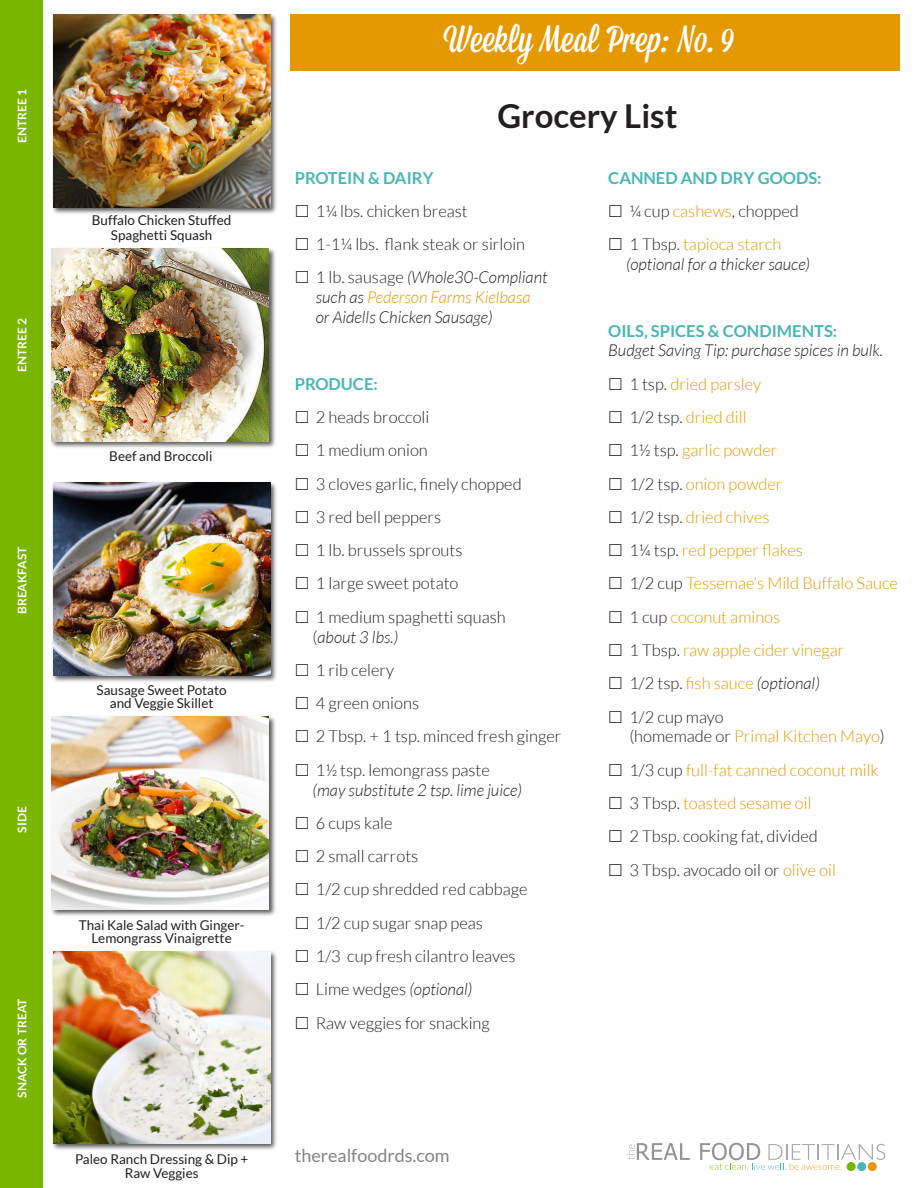
<style>
.page{position:relative;width:918px;height:1188px;background:#fff}
.page>*{position:absolute;margin:0;border:0;box-sizing:border-box;transform-origin:0 0}
.t1{font:37.65px "Mission Script";color:#fff}
.t2{font:700 33px "Lato";color:#231f20}
.t3{font:18px "Lato";color:#818385}
.t4{font:300 16.5px/19.8px "Lato";color:#231f20}
.t5{font:italic 300 16.5px/19.8px "Lato";color:#231f20}
.t6{font:300 16.5px "Lato";color:#e59900}
.t7{font:700 16.5px "Lato";color:#48b6b6}
.t8{font:13.5px/13.5px "Lato";color:#231f20;text-align:center}
.t9{font:700 12px "Lato";color:#fff}
.s1{font-style:normal}
.s2{color:#e59900}
.s3{font-style:italic}
.s4{font-style:normal;color:#e59900}
.s5{font-weight:700;font-style:normal;color:#48b6b6}
.s6{color:#231f20}
</style>
<div class="page">
<div style="left:0;top:0;width:42px;height:1188px;background:#79b600"></div>
<div style="left:290px;top:15px;width:609px;height:56px;background:#e59900"></div>
<div style="left:51px;top:13px;width:227px;height:202px;background:#231f20;opacity:.75"></div>
<img style="left:53px;top:15px;width:217px;height:193px">
<div style="left:51px;top:481px;width:227px;height:202px;background:#231f20;opacity:.75"></div>
<img style="left:53px;top:483px;width:217px;height:193px">
<div style="left:50px;top:247px;width:227px;height:202px;background:#231f20;opacity:.75"></div>
<img style="left:52px;top:249px;width:217px;height:193px">
<div style="left:50px;top:715px;width:227px;height:202px;background:#231f20;opacity:.75"></div>
<img style="left:52px;top:717px;width:217px;height:193px">
<div style="left:51px;top:950px;width:227px;height:201px;background:#231f20;opacity:.75"></div>
<img style="left:53px;top:952px;width:217px;height:192px">
<svg style="left:627px;top:1143px;width:63px;height:17px"></svg>
<svg style="left:700px;top:1143px;width:185px;height:27px"></svg>
<p class="t9" style="left:15px;top:143px;width:55px;rotate:-90deg">ENTREE 1</p>
<p class="t9" style="left:15px;top:372px;width:55px;rotate:-90deg">ENTREE 2</p>
<p class="t9" style="left:15px;top:614px;width:69px;rotate:-90deg">BREAKFAST</p>
<p class="t9" style="left:15px;top:833px;width:28px;rotate:-90deg">SIDE</p>
<p class="t9" style="left:15px;top:1098px;width:100px;rotate:-90deg">SNACK OR TREAT</p>
<p class="t8" style="left:92px;top:213px;width:141px;line-height:15px">Buffalo Chicken Stuffed<br>Spaghetti Squash</p>
<p class="t8" style="left:109px;top:449px;width:105px">Beef and Broccoli</p>
<p class="t8" style="left:97px;top:683px;width:132px">Sausage Sweet Potato and Veggie Skillet</p>
<p class="t8" style="left:79px;top:918px;width:167px">Thai Kale Salad with Ginger-<br>Lemongrass Vinaigrette</p>
<p class="t8" style="left:75px;top:1152px;width:175px">Paleo Ranch Dressing &amp; Dip +<br>Raw Veggies</p>
<p class="t1" style="left:444px;top:17px;width:291px">Weekly Meal Prep: No. 9</p>
<p class="t2" style="left:497px;top:97px;width:182px">Grocery List</p>
<p class="t7" style="left:295px;top:168px;width:140px">PROTEIN &amp; DAIRY</p>
<p class="t4" style="left:316px;top:201px;width:153px">1¼ lbs. chicken breast</p>
<p class="t4" style="left:316px;top:234px;width:211px">1-1¼ lbs. flank steak or sirloin</p>
<p class="t5" style="left:316px;top:268px;width:233px"><span class="s1">1 lb. sausage</span> (Whole30-Compliant such as <span class="s2">Pederson Farms Kielbasa </span>or Aidells Chicken Sausage)</p>
<p class="t7" style="left:295px;top:374px;width:85px">PRODUCE:</p>
<p class="t4" style="left:316px;top:407px;width:115px">2 heads broccoli</p>
<p class="t4" style="left:316px;top:441px;width:114px">1 medium onion</p>
<p class="t4" style="left:316px;top:474px;width:207px">3 cloves garlic, finely chopped</p>
<p class="t4" style="left:316px;top:507px;width:127px">3 red bell peppers</p>
<p class="t4" style="left:316px;top:540px;width:148px">1 lb. brussels sprouts</p>
<p class="t4" style="left:316px;top:574px;width:144px">1 large sweet potato</p>
<p class="t4" style="left:313px;top:607px;width:195px">1 medium spaghetti squash (<span class="s3">about 3 lbs.)</span></p>
<p class="t4" style="left:316px;top:660px;width:80px">1 rib celery</p>
<p class="t4" style="left:316px;top:693px;width:105px">4 green onions</p>
<p class="t4" style="left:316px;top:727px;width:247px">2 Tbsp. + 1 tsp. minced fresh ginger</p>
<p class="t5" style="left:313px;top:761px;width:211px"><span class="s1">1½ tsp. lemongrass paste </span>(may substitute 2 tsp. lime juice)</p>
<p class="t4" style="left:316px;top:813px;width:78px">6 cups kale</p>
<p class="t4" style="left:316px;top:846px;width:104px">2 small carrots</p>
<p class="t4" style="left:316px;top:880px;width:213px">1/2 cup shredded red cabbage</p>
<p class="t4" style="left:316px;top:913px;width:169px">1/2 cup sugar snap peas</p>
<p class="t4" style="left:316px;top:946px;width:201px">1/3 cup fresh cilantro leaves</p>
<p class="t4" style="left:316px;top:980px;width:158px">Lime wedges <span class="s3">(optional)</span></p>
<p class="t4" style="left:316px;top:1013px;width:176px">Raw veggies for snacking</p>
<p class="t3" style="left:295px;top:1146px;width:156px">therealfoodrds.com</p>
<p class="t7" style="left:608px;top:168px;width:215px">CANNED AND DRY GOODS:</p>
<p class="t4" style="left:629px;top:201px;width:171px">¼ cup <span class="s2">cashews</span>, chopped</p>
<p class="t5" style="left:626px;top:235px;width:185px"><span class="s1">1 Tbsp.</span> <span class="s4">tapioca starch </span>(optional for a thicker sauce)</p>
<p class="t5" style="left:608px;top:321px;width:276px"><span class="s5">OILS, SPICES &amp; CONDIMENTS:<br></span>Budget Saving Tip: purchase spices in bulk.</p>
<p class="t6" style="left:629px;top:375px;width:133px"><span class="s6">1 tsp.</span> dried parsley</p>
<p class="t6" style="left:629px;top:408px;width:119px"><span class="s6">1/2 tsp.</span> dried dill</p>
<p class="t6" style="left:629px;top:442px;width:150px"><span class="s6">1½ tsp.</span> garlic powder</p>
<p class="t6" style="left:629px;top:475px;width:155px"><span class="s6">1/2 tsp.</span> onion powder</p>
<p class="t6" style="left:629px;top:508px;width:142px"><span class="s6">1/2 tsp.</span> dried chives</p>
<p class="t6" style="left:629px;top:541px;width:175px"><span class="s6">1¼ tsp.</span> red pepper flakes</p>
<p class="t6" style="left:629px;top:575px;width:270px"><span class="s6">1/2 cup</span> Tessemae’s Mild Buffalo Sauce</p>
<p class="t6" style="left:629px;top:608px;width:152px"><span class="s6">1 cup</span> coconut aminos</p>
<p class="t6" style="left:629px;top:641px;width:217px"><span class="s6">1 Tbsp.</span> raw apple cider vinegar</p>
<p class="t5" style="left:629px;top:674px;width:192px"><span class="s1">1/2 tsp.</span> <span class="s4">fish sauce</span> (optional)</p>
<p class="t4" style="left:629px;top:707px;width:257px">1/2 cup mayo<br>(homemade or <span class="s2">Primal Kitchen Mayo</span>)</p>
<p class="t6" style="left:629px;top:761px;width:251px"><span class="s6">1/3 cup</span> full-fat canned coconut milk</p>
<p class="t6" style="left:629px;top:794px;width:184px"><span class="s6">3 Tbsp.</span> toasted sesame oil</p>
<p class="t4" style="left:629px;top:827px;width:190px">2 Tbsp. cooking fat, divided</p>
<p class="t4" style="left:629px;top:860px;width:208px">3 Tbsp. avocado oil or <span class="s2">olive oil</span></p>
</div>
